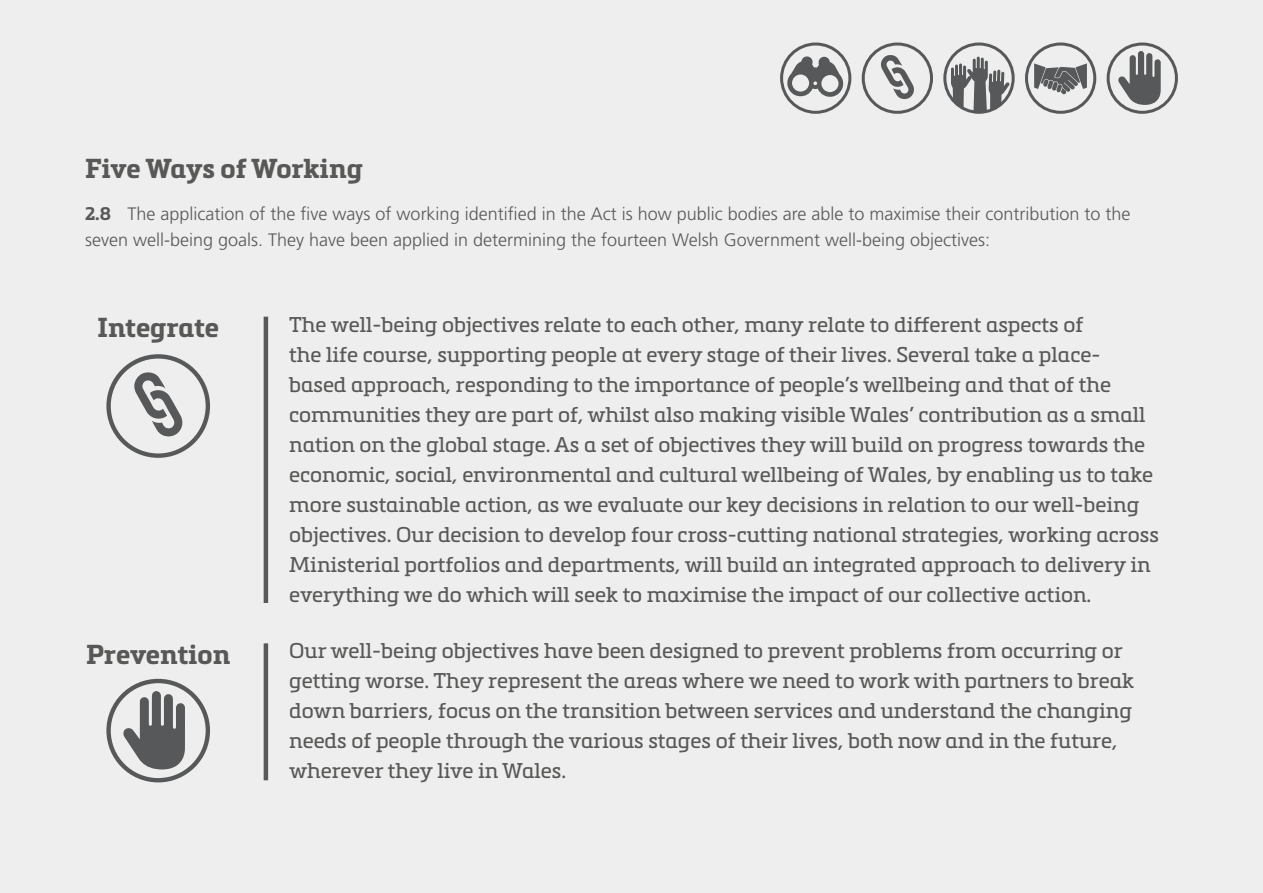
<style>
.page{position:relative;width:1263px;height:893px;background:#eee}
.page>*{position:absolute;margin:0;border:0;box-sizing:border-box;transform-origin:0 0}
.NEW_H4{font:700 27px "Metronic Slab Pro";color:#585857}
.Body_before_bulet{font:700 27px "Metronic Slab Pro";letter-spacing:-.01em;color:#585857}
.Bullets{font:21px/30px "Metronic Slab Pro";color:#585857}
.Body_before_bulet-2{font:300 18px/25.5px "Frutiger LT Std";color:#585857}
.s1{font-family:"Metronic Slab Pro";font-weight:700}
</style>
<div class="page">
<div style="left:106px;top:354px;width:104px;height:104px;border:4px solid #565859;border-radius:50%"></div>
<svg style="left:134px;top:372px;width:49px;height:64px"></svg>
<hr style="left:264px;top:317px;width:4px;height:286px;background:#565859">
<hr style="left:264px;top:643px;width:4px;height:137px;background:#565859">
<div style="left:106px;top:679px;width:104px;height:103px;border:4px solid #565859;border-radius:50%"></div>
<svg style="left:123px;top:691px;width:62px;height:78px"></svg>
<div style="left:1107px;top:43px;width:71px;height:71px;border:3px solid #565859;border-radius:50%"></div>
<svg style="left:1118px;top:51px;width:43px;height:54px"></svg>
<div style="left:943px;top:43px;width:72px;height:71px;border:3px solid #565859;border-radius:50%"></div>
<svg style="left:951px;top:57px;width:58px;height:56px"></svg>
<div style="left:862px;top:43px;width:71px;height:71px;border:3px solid #565859;border-radius:50%"></div>
<svg style="left:881px;top:55px;width:33px;height:44px"></svg>
<div style="left:1025px;top:43px;width:71px;height:71px;border:3px solid #565859;border-radius:50%"></div>
<svg style="left:1034px;top:63px;width:53px;height:32px"></svg>
<div style="left:780px;top:43px;width:71px;height:71px;border:3px solid #565859;border-radius:50%"></div>
<svg style="left:787px;top:56px;width:60px;height:42px"></svg>
<p class="Body_before_bulet" style="left:85px;top:151px;width:279px">Five Ways of Working</p>
<p class="Body_before_bulet-2" style="left:85px;top:201px;width:1047px"><span class="s1">2.8</span> The application of the five ways of working identified in the Act is how public bodies are able to maximise their contribution to the seven well-being goals. They have been applied in determining the fourteen Welsh Government well-being objectives:</p>
<h4 class="NEW_H4" style="left:97px;top:310px;width:123px">Integrate</h4>
<p class="Bullets" style="left:289px;top:309px;width:871px">The well-being objectives relate to each other, many relate to different aspects of<br>the life course, supporting people at every stage of their lives. Several take a place&shy;based approach, responding to the importance of people’s wellbeing and that of the communities they are part of, whilst also making visible Wales’ contribution as a small nation on the global stage. As a set of objectives they will build on progress towards the economic, social, environmental and cultural wellbeing of Wales, by enabling us to take more sustainable action, as we evaluate our key decisions in relation to our well-being objectives. Our decision to develop four cross-cutting national strategies, working across Ministerial portfolios and departments, will build an integrated approach to delivery in everything we do which will seek to maximise the impact of our collective action.</p>
<p class="Bullets" style="left:289px;top:634px;width:846px">Our well-being objectives have been designed to prevent problems from occurring or getting worse. They represent the areas where we need to work with partners to break down barriers, focus on the transition between services and understand the changing needs of people through the various stages of their lives, both now and in the future, wherever they live in Wales.</p>
<h4 class="NEW_H4" style="left:86px;top:638px;width:146px">Prevention</h4>
</div>
